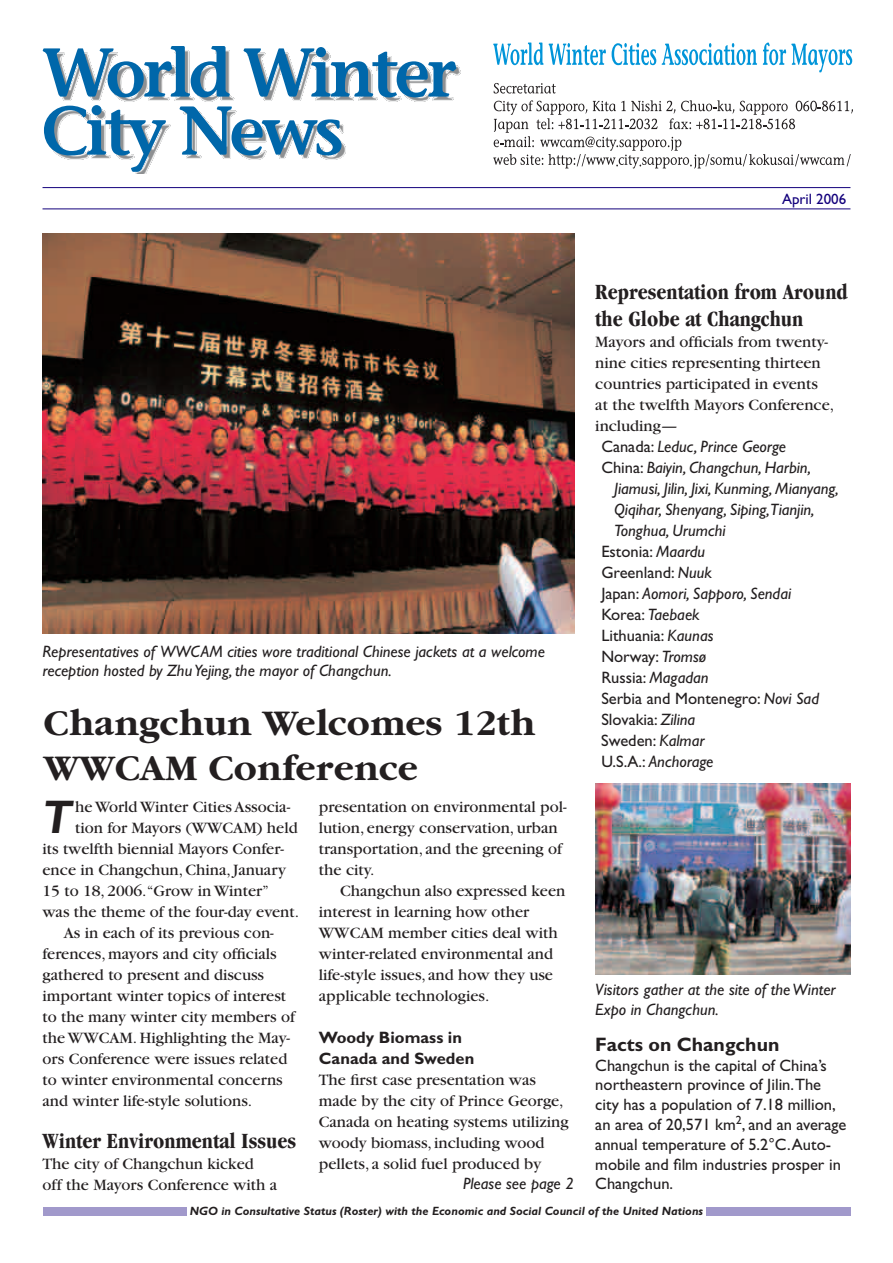
<style>
.page{position:relative;width:893px;height:1263px;background:#fff}
.page>*{position:absolute;margin:0;border:0;box-sizing:border-box;transform-origin:0 0}
.t1{font:italic 700 47.25px "Gill Sans";color:#231f20}
.t2{font:700 37.5px/45px "Garamond";letter-spacing:.01em;color:#231f20}
.t3{font:700 condensed 22.5px/27px "Garamond";color:#231f20}
.t4{font:700 19.5px "Gill Sans";color:#231f20}
.t5{font:16.5px/21px "Garamond";color:#231f20}
.t6{font:italic 16.5px/19.8px "Gill Sans";color:#231f20}
.t7{font:16.5px/19.8px "Gill Sans";color:#231f20}
.t8{font:700 16.5px/21px "Gill Sans";color:#231f20}
.t9{font:15px "Gill Sans";color:#13017c}
.t10{font:italic 700 12px "Gill Sans";color:#231f20}
.s1{font-style:normal}
.s2{font-style:italic}
</style>
<div class="page">
<svg style="left:493px;top:43px;width:113px;height:22px"></svg>
<svg style="left:612px;top:43px;width:44px;height:22px"></svg>
<svg style="left:662px;top:43px;width:95px;height:22px"></svg>
<svg style="left:763px;top:43px;width:89px;height:29px"></svg>
<svg style="left:494px;top:83px;width:62px;height:11px"></svg>
<svg style="left:43px;top:46px;width:418px;height:127px"></svg>
<svg style="left:493px;top:100px;width:360px;height:68px"></svg>
<hr style="left:43px;top:187px;width:807px;height:1px;background:#13017c">
<hr style="left:43px;top:209px;width:807px;height:1px;background:#13017c">
<img style="left:595px;top:784px;width:255px;height:190px">
<div style="left:43px;top:1208px;width:807px;height:8px;background:#a199cb"></div>
<div style="left:187px;top:1201px;width:519px;height:20px;background:#fff"></div>
<img style="left:43px;top:234px;width:531px;height:400px">
<p class="t9" style="left:782px;top:190px;width:66px">April 2006</p>
<h3 class="t3" style="left:595px;top:278px;width:254px">Representation from Around the Globe at Changchun</h3>
<p class="t5" style="left:595px;top:331px;width:240px">Mayors and officials from twenty&shy;nine cities representing thirteen countries participated in events at the twelfth Mayors Conference, including—</p>
<p class="t6" style="left:601px;top:437px;width:186px"><span class="s1">Canada:</span> Leduc, Prince George</p>
<p class="t6" style="left:601px;top:458px;width:211px"><span class="s1">China:</span> Baiyin, Changchun, Harbin,</p>
<p class="t6" style="left:614px;top:479px;width:226px">Jiamusi, Jilin, Jixi, Kunming, Mianyang,</p>
<p class="t6" style="left:614px;top:500px;width:202px">Qiqihar, Shenyang, Siping,Tianjin,</p>
<p class="t6" style="left:614px;top:521px;width:113px">Tonghua, Urumchi</p>
<p class="t7" style="left:601px;top:542px;width:105px">Estonia: <span class="s2">Maardu</span></p>
<p class="t7" style="left:601px;top:563px;width:112px">Greenland: <span class="s2">Nuuk</span></p>
<p class="t6" style="left:601px;top:584px;width:191px"><span class="s1">Japan:</span> Aomori, Sapporo, Sendai</p>
<p class="t6" style="left:601px;top:605px;width:100px"><span class="s1">Korea:</span> Taebaek</p>
<p class="t7" style="left:601px;top:626px;width:114px">Lithuania: <span class="s2">Kaunas</span></p>
<p class="t7" style="left:601px;top:647px;width:106px">Norway: <span class="s2">Tromsø</span></p>
<p class="t7" style="left:601px;top:668px;width:109px">Russia: <span class="s2">Magadan</span></p>
<p class="t7" style="left:601px;top:689px;width:219px">Serbia and Montenegro: <span class="s2">Novi Sad</span></p>
<p class="t7" style="left:601px;top:710px;width:95px">Slovakia: <span class="s2">Zilina</span></p>
<p class="t7" style="left:601px;top:731px;width:105px">Sweden: <span class="s2">Kalmar</span></p>
<p class="t6" style="left:601px;top:752px;width:114px"><span class="s1">U.S.A.:</span> Anchorage</p>
<p class="t6" style="left:43px;top:641px;width:504px">Representatives of WWCAM cities wore traditional Chinese jackets at a welcome reception hosted by Zhu Yejing, the mayor of Changchun.</p>
<h2 class="t2" style="left:44px;top:702px;width:492px">Changchun Welcomes 12th<br>WWCAM Conference</h2>
<h1 class="t1" style="left:43px;top:790px;width:31px">T</h1>
<p class="t5" style="left:75px;top:797px;width:217px">he World Winter Cities Associa-</p>
<p class="t5" style="left:319px;top:797px;width:249px">presentation on environmental pol&shy;lution, energy conservation, urban transportation, and the greening of the city.</p>
<p class="t5" style="left:319px;top:881px;width:248px;text-indent:21px">Changchun also expressed keen interest in learning how other<br>WWCAM member cities deal with winter-related environmental and life-style issues, and how they use applicable technologies.</p>
<p class="t8" style="left:319px;top:1027px;width:157px">Woody Biomass in<br>Canada and Sweden</p>
<p class="t5" style="left:319px;top:1070px;width:251px">The first case presentation was made by the city of Prince George, Canada on heating systems utilizing woody biomass, including wood pellets, a solid fuel produced by</p>
<p class="t5" style="left:75px;top:818px;width:224px">tion for Mayors (WWCAM) held</p>
<p class="t5" style="left:43px;top:839px;width:243px">its twelfth biennial Mayors Confer-</p>
<p class="t5" style="left:43px;top:860px;width:245px">ence in Changchun, China, January</p>
<p class="t5" style="left:43px;top:881px;width:228px">15 to 18, 2006.“Grow in Winter”</p>
<p class="t5" style="left:43px;top:902px;width:258px">was the theme of the four-day event.</p>
<p class="t5" style="left:64px;top:923px;width:212px">As in each of its previous con-</p>
<p class="t5" style="left:43px;top:944px;width:236px">ferences, mayors and city officials</p>
<p class="t5" style="left:43px;top:965px;width:223px">gathered to present and discuss</p>
<p class="t5" style="left:43px;top:986px;width:245px">important winter topics of interest</p>
<p class="t5" style="left:43px;top:1007px;width:254px">to the many winter city members of</p>
<p class="t5" style="left:43px;top:1028px;width:249px">the WWCAM. Highlighting the May-</p>
<p class="t5" style="left:43px;top:1049px;width:246px">ors Conference were issues related</p>
<p class="t5" style="left:43px;top:1070px;width:242px">to winter environmental concerns</p>
<p class="t5" style="left:43px;top:1091px;width:211px">and winter life-style solutions.</p>
<h3 class="t3" style="left:43px;top:1127px;width:255px">Winter Environmental Issues</h3>
<p class="t5" style="left:43px;top:1154px;width:236px">The city of Changchun kicked off the Mayors Conference with a</p>
<p class="t6" style="left:595px;top:980px;width:242px">Visitors gather at the site of the Winter<br>Expo in Changchun.</p>
<p class="t4" style="left:595px;top:1033px;width:186px">Facts on Changchun</p>
<p class="t7" style="left:595px;top:1055px;width:253px">Changchun is the capital of China’s northeastern province of Jilin.The city has a population of 7.18 million, an area of 20,571 km<sup>2</sup>, and an average annual temperature of 5.2°C. Auto&shy;mobile and film industries prosper in<br>Changchun.</p>
<p class="t10" style="left:190px;top:1204px;width:515px">NGO in Consultative Status (Roster) with the Economic and Social Council of the United Nations</p>
<p class="t6" style="left:463px;top:1174px;width:113px">Please see page 2</p>
</div>
